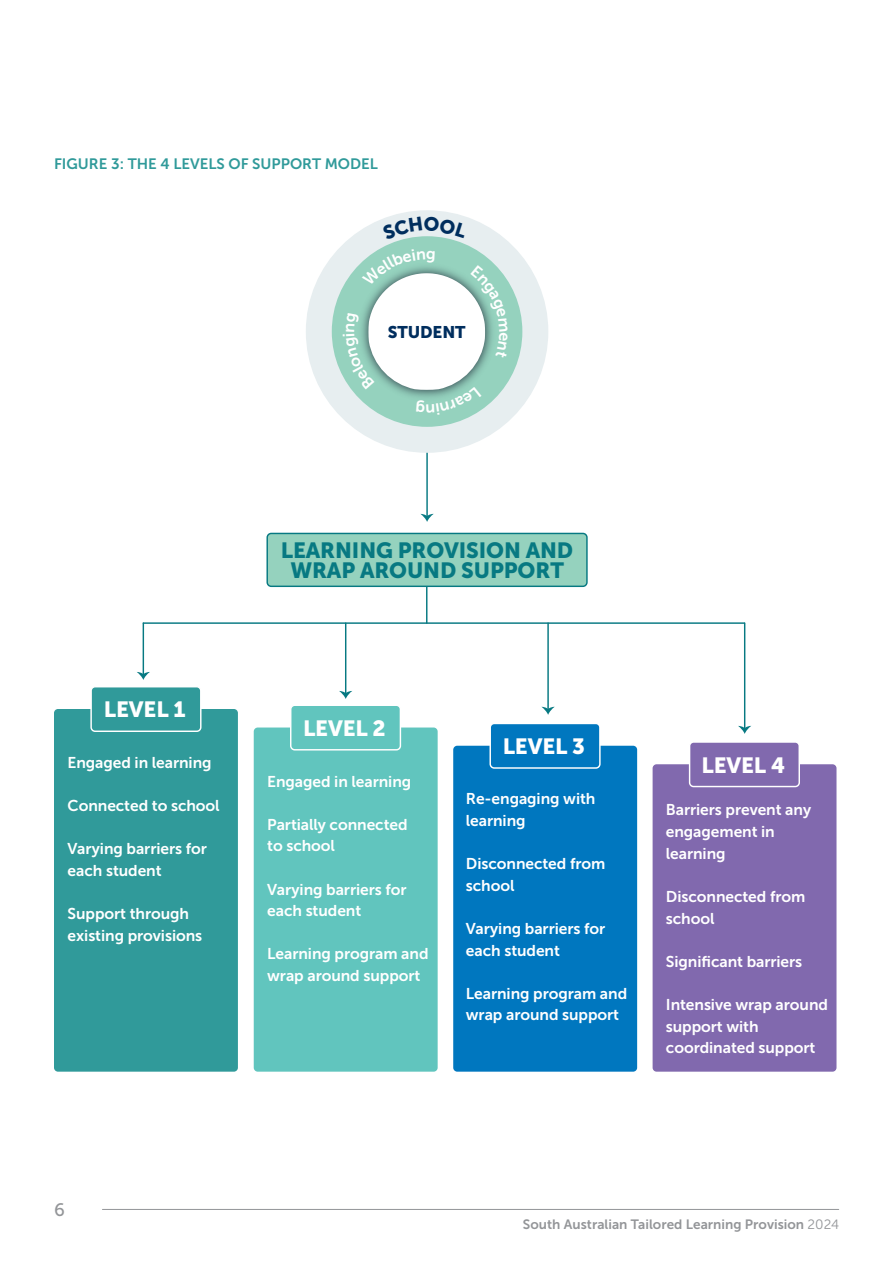
<style>
.page{position:relative;width:893px;height:1263px;background:#fff}
.page>*{position:absolute;margin:0;border:0;box-sizing:border-box;transform-origin:0 0}
.t1{font:21.9px/20.4px "Museo Sans 900";letter-spacing:-.005em;color:#077982;text-align:center}
.t2{font:21.9px "Museo Sans 900";letter-spacing:-.005em;color:#fff}
.t3{font:18px "Museo Sans 500";color:#939598}
.t4{font:16.8px "Museo Sans 900";letter-spacing:-.005em;color:#002e5e}
.t5{font:15.6px/21.6px "Museo Sans 700";letter-spacing:-.005em;color:#fff}
.Contents_H2{font:15px "Museo Sans 700";color:#309a9a}
.t6{font:13.5px "Museo Sans 700";color:#939598}
.s1{font-family:"Museo Sans 300"}
</style>
<div class="page">
<hr style="left:102px;top:1209px;width:737px;height:1px;background:#939598">
<hr style="left:426px;top:568px;width:1px;height:55px;background:#077982">
<hr style="left:345px;top:623px;width:1px;height:71px;background:#077982">
<svg style="left:339px;top:691px;width:13px;height:8px"></svg>
<hr style="left:547px;top:623px;width:2px;height:87px;background:#077982">
<svg style="left:542px;top:707px;width:13px;height:8px"></svg>
<hr style="left:744px;top:623px;width:1px;height:106px;background:#077982">
<svg style="left:738px;top:726px;width:13px;height:8px"></svg>
<hr style="left:143px;top:623px;width:1px;height:52px;background:#077982">
<svg style="left:137px;top:672px;width:13px;height:8px"></svg>
<hr style="left:143px;top:622px;width:601px;height:2px;background:#077982">
<div style="left:653px;top:764px;width:183px;height:308px;background:#8169ae;border-radius:4px"></div>
<div style="left:690px;top:742px;width:109px;height:44px;background:#8169ae;border-radius:4px"></div>
<div style="left:689px;top:741px;width:111px;height:46px;border:1px solid #fff;border-radius:4px"></div>
<div style="left:453px;top:746px;width:184px;height:326px;background:#0077bf;border-radius:4px"></div>
<div style="left:490px;top:723px;width:110px;height:45px;background:#0077bf;border-radius:4px"></div>
<div style="left:489px;top:723px;width:112px;height:46px;border:1px solid #fff;border-radius:4px"></div>
<hr style="left:426px;top:438px;width:2px;height:79px;background:#077982">
<svg style="left:420px;top:514px;width:14px;height:8px"></svg>
<div style="left:267px;top:533px;width:320px;height:53px;background:#95d2be;border-radius:4px"></div>
<div style="left:266px;top:533px;width:322px;height:54px;border:1px solid #077982;border-radius:4px"></div>
<div style="left:54px;top:709px;width:184px;height:363px;background:#309a9a;border-radius:4px"></div>
<div style="left:254px;top:727px;width:184px;height:345px;background:#61c5be;border-radius:4px"></div>
<div style="left:306px;top:210px;width:242px;height:243px;background:#e7eef0;border-radius:50%"></div>
<div style="left:332px;top:236px;width:190px;height:191px;background:#95d2be;border-radius:50%"></div>
<div style="left:91px;top:687px;width:110px;height:44px;background:#309a9a;border-radius:4px"></div>
<div style="left:90px;top:686px;width:112px;height:46px;border:1px solid #fff;border-radius:4px"></div>
<div style="left:291px;top:705px;width:109px;height:45px;background:#61c5be;border-radius:4px"></div>
<div style="left:290px;top:704px;width:111px;height:46px;border:1px solid #fff;border-radius:4px"></div>
<svg style="left:385px;top:217px;width:68px;height:23px"></svg>
<svg style="left:343px;top:249px;width:165px;height:166px"></svg>
<p class="Contents_H2" style="left:54px;top:155px;width:325px">FIGURE 3: THE 4 LEVELS OF SUPPORT MODEL</p>
<p class="t4" style="left:388px;top:323px;width:79px">STUDENT</p>
<p class="t1" style="left:281px;top:540px;width:294px">LEARNING PROVISION AND<br>WRAP AROUND SUPPORT</p>
<p class="t2" style="left:104px;top:697px;width:83px">LEVEL 1</p>
<p class="t5" style="left:68px;top:752px;width:146px">Engaged in learning</p>
<p class="t5" style="left:68px;top:795px;width:154px">Connected to school</p>
<p class="t5" style="left:68px;top:838px;width:141px">Varying barriers for each student</p>
<p class="t5" style="left:68px;top:903px;width:136px">Support through existing provisions</p>
<p class="t2" style="left:303px;top:716px;width:84px">LEVEL 2</p>
<p class="t5" style="left:267px;top:770px;width:146px">Engaged in learning</p>
<p class="t5" style="left:267px;top:813px;width:142px">Partially connected to school</p>
<p class="t5" style="left:267px;top:878px;width:141px">Varying barriers for each student</p>
<p class="t5" style="left:267px;top:943px;width:163px">Learning program and wrap around support</p>
<p class="t2" style="left:503px;top:734px;width:84px">LEVEL 3</p>
<p class="t5" style="left:466px;top:788px;width:131px">Re-engaging with learning</p>
<p class="t5" style="left:466px;top:853px;width:141px">Disconnected from school</p>
<p class="t5" style="left:466px;top:918px;width:141px">Varying barriers for each student</p>
<p class="t5" style="left:466px;top:983px;width:163px">Learning program and wrap around support</p>
<p class="t2" style="left:701px;top:752px;width:85px">LEVEL 4</p>
<p class="t5" style="left:666px;top:799px;width:147px">Barriers prevent any engagement in learning</p>
<p class="t5" style="left:666px;top:886px;width:141px">Disconnected from school</p>
<p class="t5" style="left:666px;top:950px;width:138px">Significant barriers</p>
<p class="t5" style="left:666px;top:994px;width:164px">Intensive wrap around support with coordinated support</p>
<p class="t3" style="left:54px;top:1200px;width:12px">6</p>
<p class="t6" style="left:523px;top:1216px;width:318px">South Australian Tailored Learning Provision <span class="s1">2024</span></p>
</div>
